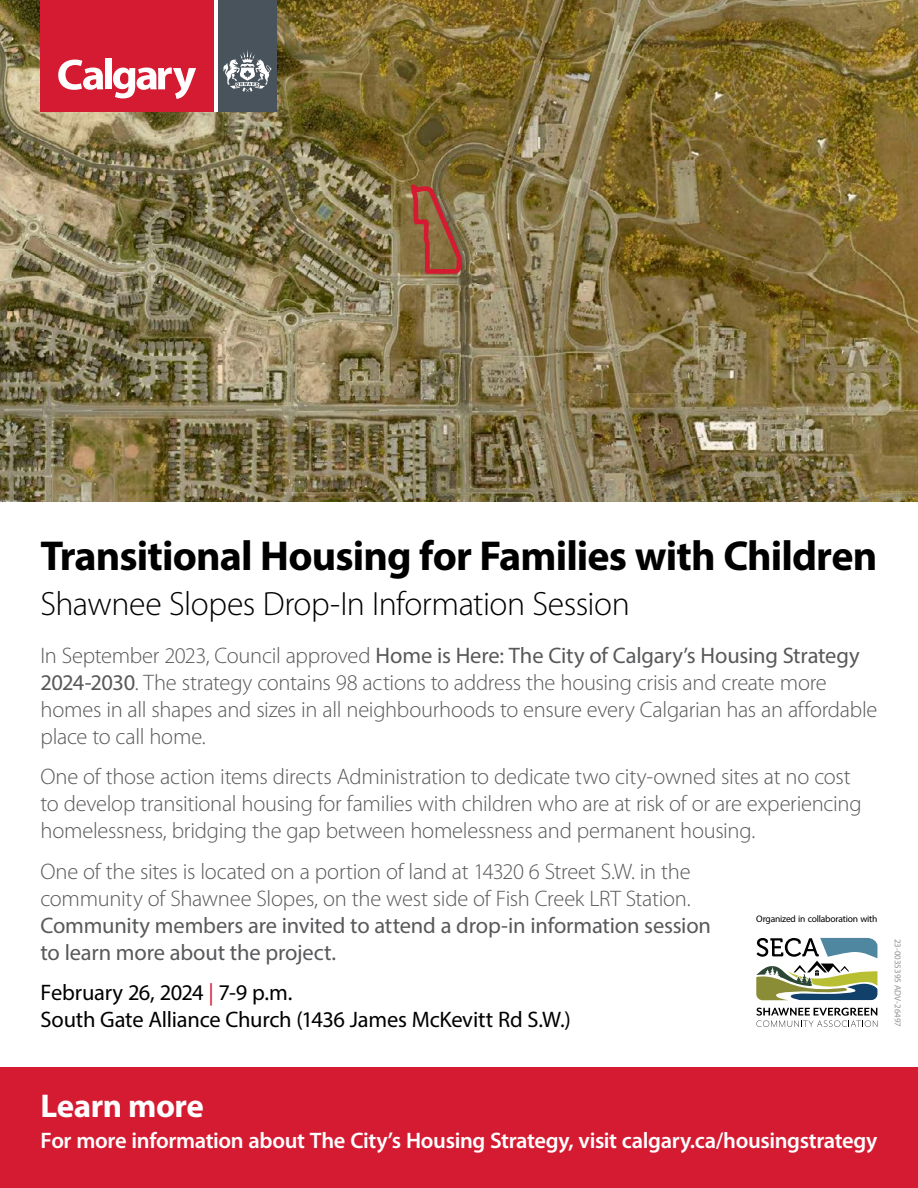
<style>
.page{position:relative;width:918px;height:1188px;background:#fff}
.page>*{position:absolute;margin:0;border:0;box-sizing:border-box;transform-origin:0 0}
.t1{font:700 42px "Myriad Pro";letter-spacing:-.02em;color:#000}
.t2{font:300 33.75px "Myriad Pro";letter-spacing:-.015em;color:#000}
.t3{font:700 33px "Myriad Pro";letter-spacing:-.015em;color:#fff}
.t4{font:300 22.5px/27px "Myriad Pro";letter-spacing:-.015em;color:#58595b}
.t5{font:22.5px/27px "Myriad Pro";letter-spacing:-.01em;color:#58595b}
.t6{font:600 22.5px "Myriad Pro";letter-spacing:-.015em;color:#fff}
.t7{font:22.5px/27px "Myriad Pro";letter-spacing:-.01em;color:#000}
.t8{font:9.6px "Myriad Pro";letter-spacing:-.02em;color:#000}
.t9{font:9px "Myriad Pro";color:#939598}
.s1{font-weight:400}
.s2{color:#d51b32}
</style>
<div class="page">
<img style="left:0;top:0;width:918px;height:501px">
<svg style="left:407px;top:180px;width:57px;height:96px"></svg>
<div style="left:40px;top:0;width:174px;height:112px;background:#d51b32"></div>
<div style="left:218px;top:0;width:59px;height:112px;background:#48535b"></div>
<svg style="left:58px;top:60px;width:45px;height:30px"></svg>
<div style="left:105px;top:58px;width:7px;height:31px;background:#fff"></div>
<svg style="left:113px;top:68px;width:83px;height:31px"></svg>
<hr style="left:214px;top:0;width:4px;height:112px;background:#fff">
<svg style="left:223px;top:50px;width:48px;height:42px"></svg>
<div style="left:0;top:1068px;width:918px;height:120px;background:#d51b32"></div>
<svg style="left:756px;top:1008px;width:121px;height:19px"></svg>
<svg style="left:756px;top:938px;width:122px;height:62px"></svg>
<h1 class="t1" style="left:40px;top:529px;width:838px">Transitional Housing for Families with Children</h1>
<h2 class="t2" style="left:40px;top:584px;width:591px">Shawnee Slopes Drop-In Information Session</h2>
<p class="t4" style="left:40px;top:641px;width:838px">In September 2023, Council approved <span class="s1">Home is Here: The City of Calgary’s Housing Strategy 2024-2030</span>. The strategy contains 98 actions to address the housing crisis and create more homes in all shapes and sizes in all neighbourhoods to ensure every Calgarian has an affordable place to call home.</p>
<p class="t4" style="left:40px;top:763px;width:823px">One of those action items directs Administration to dedicate two city-owned sites at no cost to develop transitional housing for families with children who are at risk of or are experiencing homelessness, bridging the gap between homelessness and permanent housing.</p>
<p class="t4" style="left:40px;top:857px;width:652px">One of the sites is located on a portion of land at 14320 6 Street S.W. in the community of Shawnee Slopes, on the west side of Fish Creek LRT Station.</p>
<p class="t5" style="left:40px;top:911px;width:672px">Community members are invited to attend a drop-in information session to learn more about the project.</p>
<p class="t7" style="left:40px;top:979px;width:532px">February 26, 2024 <span class="s2">|</span> 7-9 p.m.<br>South Gate Alliance Church (1436 James McKevitt Rd S.W.)</p>
<p class="t8" style="left:756px;top:913px;width:123px">Organized in collaboration with</p>
<p class="t9" style="left:903px;top:939px;width:90px;rotate:90deg">23-0035395 ADV-26497</p>
<h3 class="t3" style="left:40px;top:1084px;width:165px">Learn more</h3>
<p class="t6" style="left:40px;top:1126px;width:839px">For more information about The City’s Housing Strategy, visit calgary.ca/housingstrategy</p>
</div>
